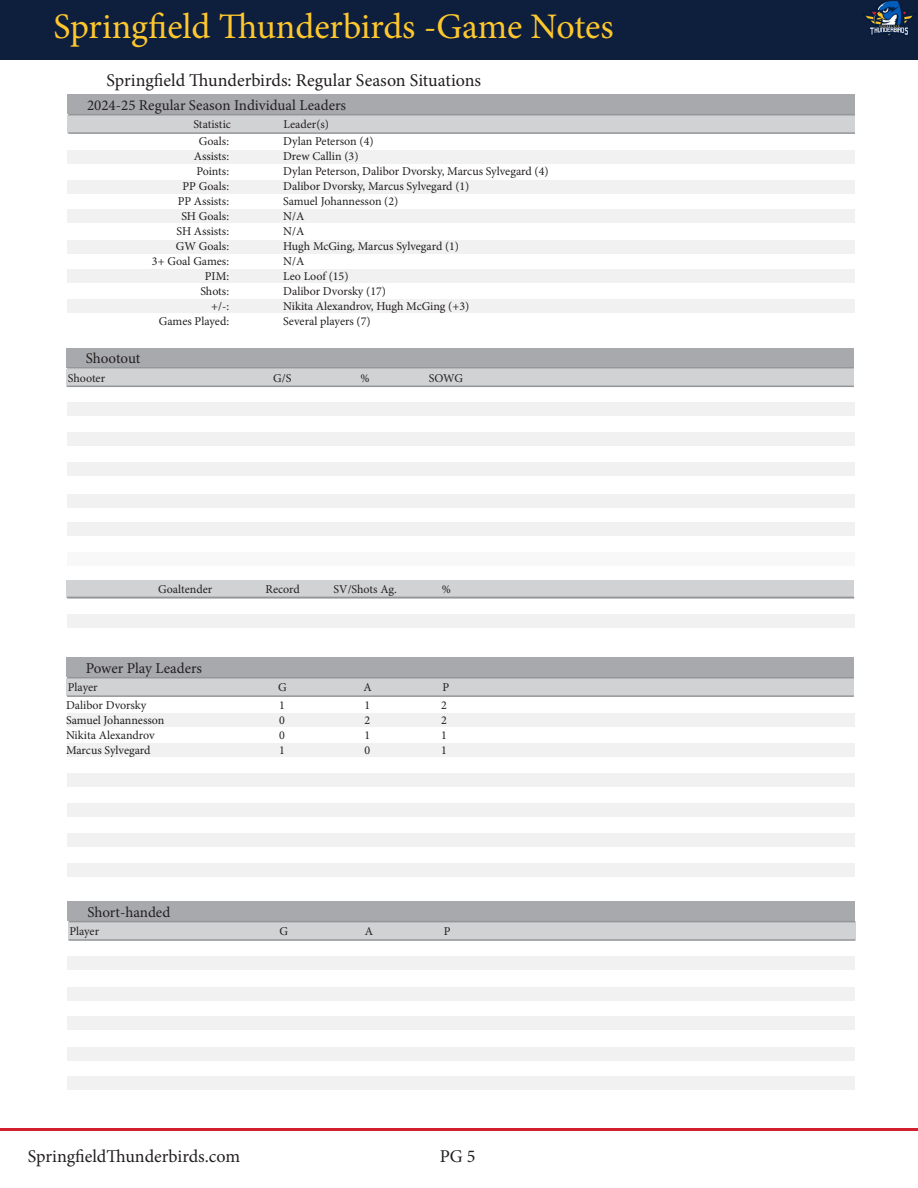
<style>
.page{position:relative;width:918px;height:1188px;background:#fff}
.page>*{position:absolute;margin:0;border:0;box-sizing:border-box;transform-origin:0 0}
.t1{font:36px "Minion Pro";letter-spacing:-.005em;color:#fec82d}
.t2{font:18px "Minion Pro";color:#231f20}
.t3{font:15px "Minion Pro";color:#231f20}
.t4{font:12px "Minion Pro";letter-spacing:-.005em;color:#231f20}
</style>
<div class="page">
<div style="left:0;top:0;width:918px;height:59px;background:#0e1e3d"></div>
<hr style="left:0;top:1128px;width:918px;height:3px;background:#d22030">
<img style="left:863px;top:1px;width:52px;height:37px">
<div style="left:68px;top:116px;width:787px;height:17px;background:#d1d2d4"></div>
<hr style="left:68px;top:132px;width:787px;height:2px;background:#939598">
<div style="left:68px;top:94px;width:787px;height:20px;background:#a8a9ad"></div>
<hr style="left:68px;top:114px;width:787px;height:1px;background:#939598">
<div style="left:66px;top:369px;width:788px;height:17px;background:#d1d2d4"></div>
<hr style="left:67px;top:386px;width:787px;height:1px;background:#939598">
<div style="left:66px;top:348px;width:787px;height:20px;background:#a8a9ad"></div>
<hr style="left:67px;top:367px;width:787px;height:2px;background:#939598">
<div style="left:67px;top:580px;width:787px;height:18px;background:#d1d2d4"></div>
<hr style="left:67px;top:597px;width:787px;height:1px;background:#939598">
<div style="left:66px;top:679px;width:788px;height:17px;background:#d1d2d4"></div>
<hr style="left:67px;top:695px;width:787px;height:2px;background:#939598">
<div style="left:66px;top:658px;width:787px;height:19px;background:#a8a9ad"></div>
<hr style="left:67px;top:677px;width:787px;height:1px;background:#939598">
<div style="left:68px;top:150px;width:787px;height:14px;background:#f1f1f1"></div>
<div style="left:68px;top:180px;width:787px;height:14px;background:#f1f1f1"></div>
<div style="left:68px;top:209px;width:787px;height:14px;background:#f1f1f1"></div>
<div style="left:68px;top:240px;width:787px;height:14px;background:#f1f1f1"></div>
<div style="left:68px;top:269px;width:787px;height:14px;background:#f1f1f1"></div>
<div style="left:68px;top:299px;width:787px;height:14px;background:#f1f1f1"></div>
<div style="left:68px;top:402px;width:787px;height:14px;background:#f1f1f1"></div>
<div style="left:68px;top:432px;width:787px;height:14px;background:#f1f1f1"></div>
<div style="left:68px;top:462px;width:787px;height:14px;background:#f1f1f1"></div>
<div style="left:68px;top:494px;width:787px;height:14px;background:#f1f1f1"></div>
<div style="left:68px;top:522px;width:787px;height:14px;background:#f1f1f1"></div>
<div style="left:68px;top:614px;width:787px;height:14px;background:#f1f1f1"></div>
<div style="left:68px;top:713px;width:787px;height:14px;background:#f1f1f1"></div>
<div style="left:68px;top:743px;width:787px;height:14px;background:#f1f1f1"></div>
<div style="left:68px;top:773px;width:787px;height:14px;background:#f1f1f1"></div>
<div style="left:68px;top:803px;width:787px;height:14px;background:#f1f1f1"></div>
<div style="left:68px;top:833px;width:787px;height:14px;background:#f1f1f1"></div>
<div style="left:68px;top:863px;width:787px;height:14px;background:#f1f1f1"></div>
<div style="left:68px;top:552px;width:787px;height:14px;background:#f8f8f8"></div>
<div style="left:68px;top:922px;width:787px;height:18px;background:#d1d2d4"></div>
<hr style="left:69px;top:939px;width:786px;height:2px;background:#939598">
<div style="left:68px;top:901px;width:787px;height:20px;background:#a8a9ad"></div>
<hr style="left:69px;top:921px;width:786px;height:1px;background:#939598">
<div style="left:68px;top:956px;width:787px;height:14px;background:#f1f1f1"></div>
<div style="left:68px;top:987px;width:787px;height:14px;background:#f1f1f1"></div>
<div style="left:68px;top:1016px;width:787px;height:14px;background:#f1f1f1"></div>
<div style="left:68px;top:1047px;width:787px;height:14px;background:#f1f1f1"></div>
<div style="left:68px;top:1076px;width:787px;height:14px;background:#f1f1f1"></div>
<p class="t1" style="left:53px;top:2px;width:562px">Springfield Thunderbirds -Game Notes</p>
<p class="t2" style="left:107px;top:68px;width:376px">Springfield Thunderbirds: Regular Season Situations</p>
<p class="t3" style="left:87px;top:95px;width:261px">2024-25 Regular Season Individual Leaders</p>
<p class="t4" style="left:193px;top:116px;width:39px">Statistic</p>
<p class="t4" style="left:284px;top:116px;width:47px">Leader(s)</p>
<p class="t3" style="left:86px;top:348px;width:56px">Shootout</p>
<p class="t4" style="left:199px;top:134px;width:32px">Goals:</p>
<p class="t4" style="left:283px;top:134px;width:92px">Dylan Peterson (4)</p>
<p class="t4" style="left:194px;top:149px;width:37px">Assists:</p>
<p class="t4" style="left:283px;top:149px;width:77px">Drew Callin (3)</p>
<p class="t4" style="left:196px;top:164px;width:34px">Points:</p>
<p class="t4" style="left:283px;top:164px;width:267px">Dylan Peterson, Dalibor Dvorsky, Marcus Sylvegard (4)</p>
<p class="t4" style="left:183px;top:179px;width:48px">PP Goals:</p>
<p class="t4" style="left:283px;top:179px;width:188px">Dalibor Dvorsky, Marcus Sylvegard (1)</p>
<p class="t4" style="left:178px;top:194px;width:53px">PP Assists:</p>
<p class="t4" style="left:283px;top:194px;width:117px">Samuel Johannesson (2)</p>
<p class="t4" style="left:181px;top:209px;width:49px">SH Goals:</p>
<p class="t4" style="left:283px;top:209px;width:23px">N/A</p>
<p class="t4" style="left:176px;top:224px;width:54px">SH Assists:</p>
<p class="t4" style="left:283px;top:224px;width:23px">N/A</p>
<p class="t4" style="left:176px;top:239px;width:55px">GW Goals:</p>
<p class="t4" style="left:283px;top:239px;width:178px">Hugh McGing, Marcus Sylvegard (1)</p>
<p class="t4" style="left:152px;top:254px;width:79px">3+ Goal Games:</p>
<p class="t4" style="left:283px;top:254px;width:23px">N/A</p>
<p class="t4" style="left:205px;top:269px;width:26px">PIM:</p>
<p class="t4" style="left:283px;top:269px;width:67px">Leo Loof (15)</p>
<p class="t4" style="left:200px;top:284px;width:30px">Shots:</p>
<p class="t4" style="left:283px;top:284px;width:104px">Dalibor Dvorsky (17)</p>
<p class="t4" style="left:211px;top:299px;width:19px">+/-:</p>
<p class="t4" style="left:283px;top:299px;width:188px">Nikita Alexandrov, Hugh McGing (+3)</p>
<p class="t4" style="left:159px;top:314px;width:72px">Games Played:</p>
<p class="t4" style="left:283px;top:314px;width:89px">Several players (7)</p>
<p class="t4" style="left:68px;top:370px;width:39px">Shooter</p>
<p class="t4" style="left:273px;top:370px;width:20px">G/S</p>
<p class="t4" style="left:360px;top:370px;width:11px">%</p>
<p class="t4" style="left:429px;top:370px;width:36px">SOWG</p>
<p class="t4" style="left:158px;top:581px;width:56px">Goaltender</p>
<p class="t4" style="left:266px;top:581px;width:36px">Record</p>
<p class="t4" style="left:334px;top:581px;width:65px">SV/Shots Ag.</p>
<p class="t4" style="left:442px;top:581px;width:11px">%</p>
<p class="t3" style="left:86px;top:658px;width:118px">Power Play Leaders</p>
<p class="t4" style="left:68px;top:680px;width:31px">Player</p>
<p class="t4" style="left:278px;top:680px;width:10px">G</p>
<p class="t4" style="left:363px;top:680px;width:10px">A</p>
<p class="t4" style="left:442px;top:680px;width:8px">P</p>
<p class="t4" style="left:66px;top:697px;width:82px">Dalibor Dvorsky</p>
<p class="t4" style="left:279px;top:697px;width:7px">1</p>
<p class="t4" style="left:365px;top:697px;width:7px">1</p>
<p class="t4" style="left:441px;top:697px;width:7px">2</p>
<p class="t4" style="left:66px;top:712px;width:100px">Samuel Johannesson</p>
<p class="t4" style="left:279px;top:712px;width:7px">0</p>
<p class="t4" style="left:365px;top:712px;width:7px">2</p>
<p class="t4" style="left:441px;top:712px;width:7px">2</p>
<p class="t4" style="left:66px;top:727px;width:90px">Nikita Alexandrov</p>
<p class="t4" style="left:279px;top:727px;width:7px">0</p>
<p class="t4" style="left:365px;top:727px;width:7px">1</p>
<p class="t4" style="left:441px;top:727px;width:7px">1</p>
<p class="t4" style="left:66px;top:742px;width:86px">Marcus Sylvegard</p>
<p class="t4" style="left:279px;top:742px;width:7px">1</p>
<p class="t4" style="left:365px;top:742px;width:7px">0</p>
<p class="t4" style="left:441px;top:742px;width:7px">1</p>
<p class="t3" style="left:87px;top:902px;width:84px">Short-handed</p>
<p class="t4" style="left:69px;top:923px;width:31px">Player</p>
<p class="t4" style="left:280px;top:923px;width:10px">G</p>
<p class="t4" style="left:365px;top:923px;width:10px">A</p>
<p class="t4" style="left:444px;top:923px;width:8px">P</p>
<p class="t2" style="left:28px;top:1144px;width:214px">SpringfieldThunderbirds.com</p>
<p class="t2" style="left:440px;top:1144px;width:37px">PG 5</p>
</div>
